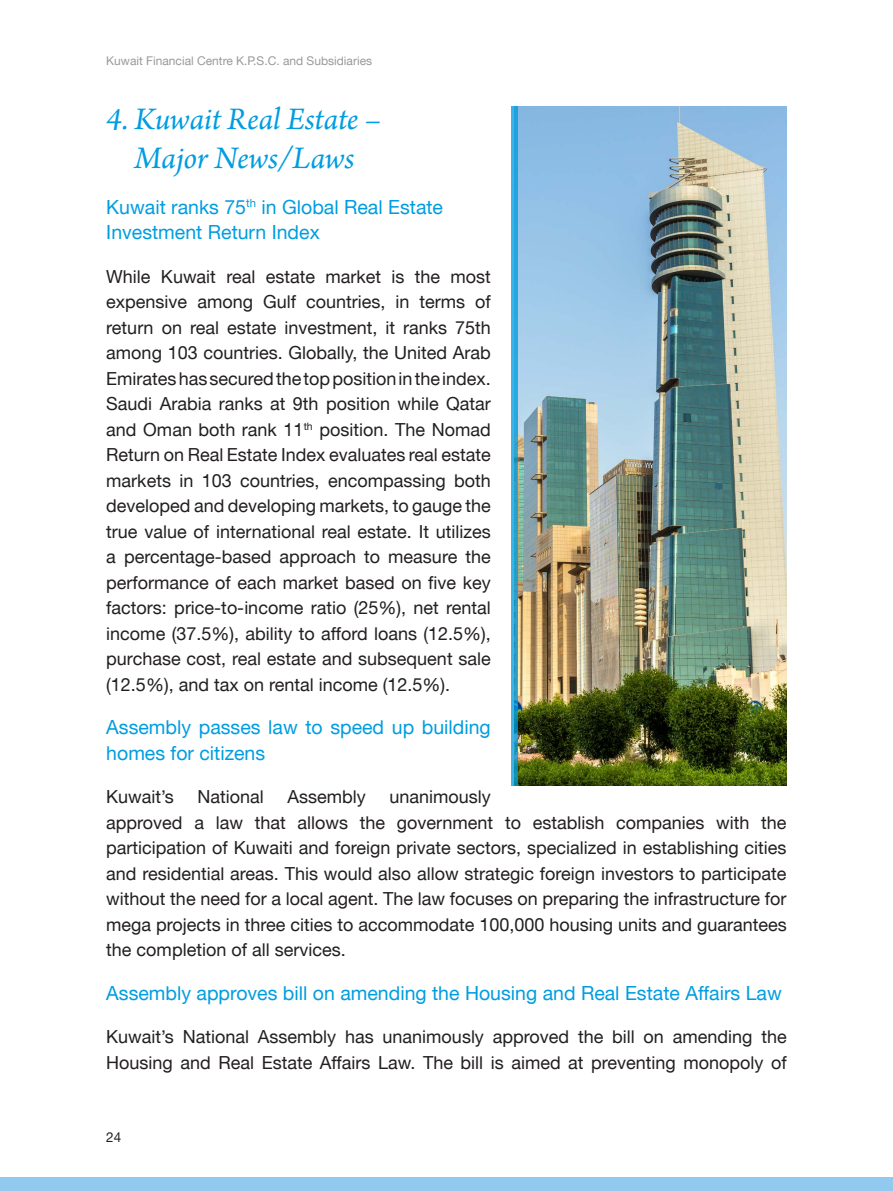
<style>
.page{position:relative;width:893px;height:1191px;background:#fff}
.page>*{position:absolute;margin:0;border:0;box-sizing:border-box;transform-origin:0 0}
.t1{font:italic 33px/39.6px "Arno Pro";letter-spacing:-.005em;color:#009de0;text-align:center}
.t2{font:19.5px/25.5px "Helvetica Neue LT Arabic";color:#009de0}
.t3{font:18px/25.5px "Helvetica Neue LT Arabic";color:#231f20}
.t4{font:13.5px "Helvetica Neue LT Arabic";color:#231f20}
.t5{font:12px "Helvetica Neue LT Arabic";color:#98999b}
</style>
<div class="page">
<div style="left:0;top:1177px;width:893px;height:14px;background:#92caef"></div>
<img style="left:518px;top:106px;width:269px;height:679px">
<svg style="left:511px;top:106px;width:7px;height:679px;background:#2ea8da"></svg>
<p class="t5" style="left:106px;top:54px;width:267px">Kuwait Financial Centre K.P.S.C. and Subsidiaries</p>
<p class="t1" style="left:106px;top:101px;width:276px">4. Kuwait Real Estate –<br>Major News/Laws</p>
<p class="t2" style="left:106px;top:194px;width:338px">Kuwait ranks 75<sup>th</sup> in Global Real Estate<br>Investment Return Index</p>
<p class="t3" style="left:106px;top:263px;width:386px;text-align:justify">While Kuwait real estate market is the most expensive among Gulf countries, in terms of return on real estate investment, it ranks 75th among 103 countries. Globally, the United Arab Emirates has secured the top position in the index.<br>Saudi Arabia ranks at 9th position while Qatar and Oman both rank 11<sup>th</sup> position. The Nomad Return on Real Estate Index evaluates real estate markets in 103 countries, encompassing both developed and developing markets, to gauge the true value of international real estate. It utilizes a percentage-based approach to measure the performance of each market based on five key factors: price-to-income ratio (25%), net rental income (37.5%), ability to afford loans (12.5%), purchase cost, real estate and subsequent sale (12.5%), and tax on rental income (12.5%).</p>
<p class="t2" style="left:106px;top:714px;width:386px">Assembly passes law to speed up building homes for citizens</p>
<p class="t3" style="left:106px;top:784px;width:69px">Kuwait’s</p>
<p class="t3" style="left:198px;top:784px;width:68px">National</p>
<p class="t3" style="left:287px;top:784px;width:80px">Assembly</p>
<p class="t3" style="left:106px;top:784px;width:682px;text-indent:283px">unanimously<br>approved a law that allows the government to establish companies with the participation of Kuwaiti and foreign private sectors, specialized in establishing cities and residential areas. This would also allow strategic foreign investors to participate without the need for a local agent. The law focuses on preparing the infrastructure for mega projects in three cities to accommodate 100,000 housing units and guarantees the completion of all services.</p>
<p class="t2" style="left:106px;top:980px;width:677px">Assembly approves bill on amending the Housing and Real Estate Affairs Law</p>
<p class="t3" style="left:106px;top:1024px;width:682px">Kuwait’s National Assembly has unanimously approved the bill on amending the<br>Housing and Real Estate Affairs Law. The bill is aimed at preventing monopoly of</p>
<p class="t4" style="left:106px;top:1129px;width:17px">24</p>
</div>
